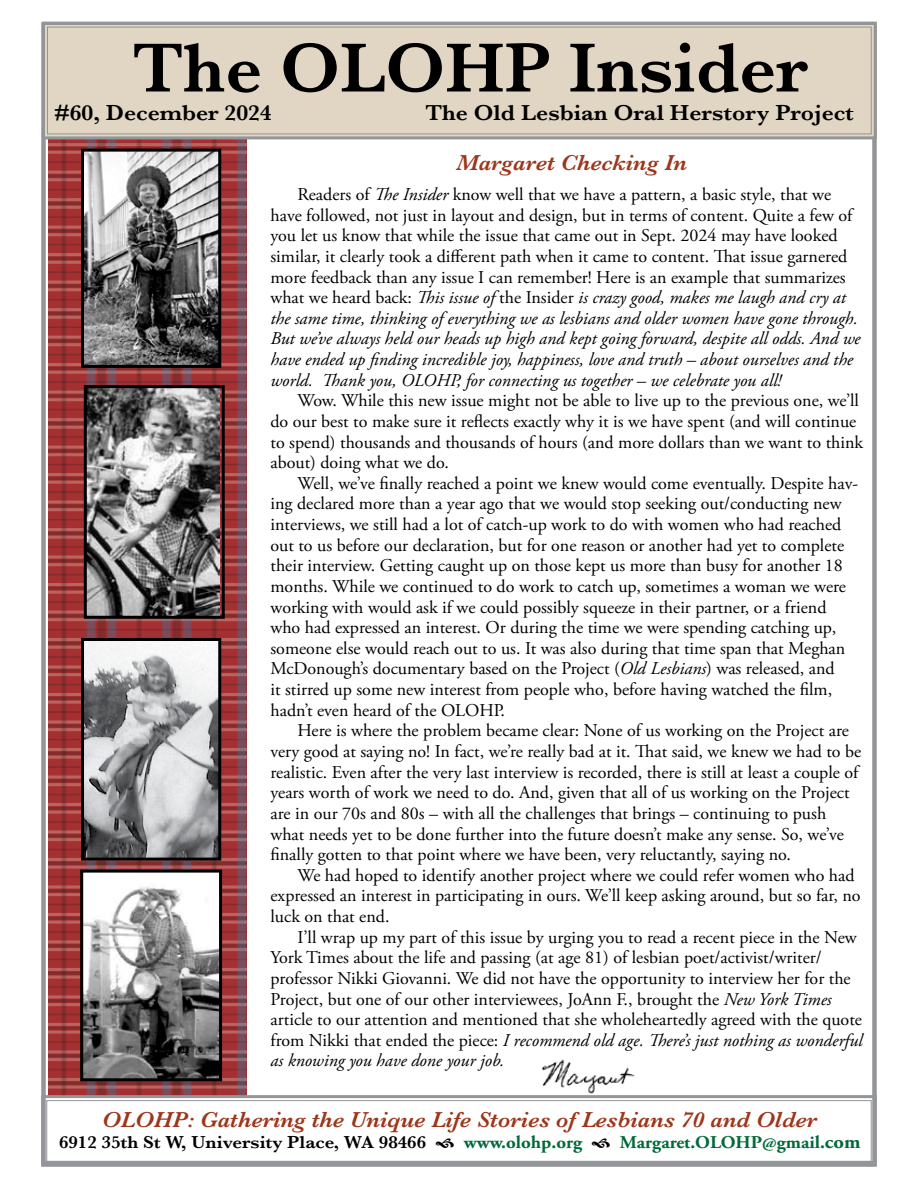
<style>
.page{position:relative;width:918px;height:1188px;background:#fff}
.page>*{position:absolute;margin:0;border:0;box-sizing:border-box;transform-origin:0 0}
.t1{font:600 72px "Baskerville";color:#000}
.t2{font:italic 600 22.5px "Baskerville";color:#9d361a;scale:1.05 1}
.t3{font:600 22.5px "Baskerville";color:#000;scale:1.05 1}
.t4{font:18px/20.7px "Adobe Garamond Pro";color:#000}
.t5{font:700 18px "Adobe Garamond Pro";color:#006a39;scale:1.05 1}
.t6{font:600 18px "Baskerville";color:#000;scale:1.05 1}
.s1{font-style:italic}
.s2{font-size:19.5px}
</style>
<div class="page">
<div style="left:41px;top:22px;width:836px;height:1144px;background:#fff;border:4px solid #939598"></div>
<img style="left:541px;top:1059px;width:94px;height:35px">
<img style="left:48px;top:141px;width:198px;height:953px">
<svg style="left:41px;top:21px;width:836px;height:120px;background:#dbd0c0"></svg>
<div style="left:47px;top:27px;width:825px;height:107px;border:1px solid #939598"></div>
<svg style="left:41px;top:1094px;width:836px;height:73px"></svg>
<div style="left:46px;top:1100px;width:826px;height:62px;border:1px solid #939598"></div>
<img style="left:85px;top:153px;width:132px;height:211px">
<div style="left:81px;top:149px;width:140px;height:219px;border:3px solid #000"></div>
<img style="left:88px;top:389px;width:132px;height:226px">
<div style="left:84px;top:385px;width:141px;height:234px;border:3px solid #000"></div>
<img style="left:85px;top:642px;width:132px;height:215px">
<div style="left:81px;top:638px;width:140px;height:223px;border:3px solid #000"></div>
<img style="left:84px;top:874px;width:134px;height:203px">
<div style="left:80px;top:870px;width:142px;height:211px;border:3px solid #000"></div>
<svg style="left:436px;top:1138px;width:18px;height:10px"></svg>
<svg style="left:592px;top:1138px;width:18px;height:10px"></svg>
<h1 class="t1" style="left:132px;top:18px;width:677px">The OLOHP Insider</h1>
<p class="t3" style="left:54px;top:97px;width:209px">#60, December 2024</p>
<p class="t3" style="left:425px;top:97px;width:410px">The Old Lesbian Oral Herstory Project</p>
<p class="t2" style="left:456px;top:148px;width:222px">Margaret Checking In</p>
<p class="t4" style="left:270px;top:185px;width:592px;text-indent:27px">Readers of <span class="s1">The Insider</span> know well that we have a pattern, a basic style, that we have followed, not just in layout and design, but in terms of content. Quite a few of you let us know that while the issue that came out in Sept. 2024 may have looked similar, it clearly took a different path when it came to content. That issue garnered more feedback than any issue I can remember! Here is an example that summarizes what we heard back: <span class="s1">This issue of</span> the Insider <span class="s1">is crazy good, makes me laugh and cry at the same time, thinking of everything we as lesbians and older women have gone through.<br>But we’ve always held our heads up high and kept going forward, despite all odds. And we have ended up finding incredible joy, happiness, love and truth – about ourselves and the world. Thank you, OLOHP, for connecting us together – we celebrate you all!</span></p>
<p class="t4" style="left:270px;top:391px;width:594px;text-indent:27px">Wow. While this new issue might not be able to live up to the previous one, we’ll do our best to make sure it reflects exactly why it is we have spent (and will continue to spend) thousands and thousands of hours (and more dollars than we want to think about) doing what we do.</p>
<p class="t4" style="left:270px;top:473px;width:589px;text-indent:27px">Well, we’ve finally reached a point we knew would come eventually. Despite hav&shy;ing declared more than a year ago that we would stop seeking out/conducting new interviews, we still had a lot of catch-up work to do with women who had reached out to us before our declaration, but for one reason or another had yet to complete their interview. Getting caught up on those kept us more than busy for another 18 months. While we continued to do work to catch up, sometimes a woman we were working with would ask if we could possibly squeeze in their partner, or a friend who had expressed an interest. Or during the time we were spending catching up, someone else would reach out to us. It was also during that time span that Meghan McDonough’s documentary based on the Project (<span class="s1">Old Lesbians</span>) was released, and<br>it stirred up some new interest from people who, before having watched the film, hadn’t even heard of the OLOHP.</p>
<p class="t4" style="left:270px;top:721px;width:592px;text-indent:27px">Here is where the problem became clear: None of us working on the Project are very good at saying no! In fact, we’re really bad at it. That said, we knew we had to be realistic. Even after the very last interview is recorded, there is still at least a couple of years worth of work we need to do. And, given that all of us working on the Project are in our 70s and 80s – with all the challenges that brings – continuing to push what needs yet to be done further into the future doesn’t make any sense. So, we’ve finally gotten to that point where we have been, very reluctantly, saying no.</p>
<p class="t4" style="left:270px;top:865px;width:592px;text-indent:27px">We had hoped to identify another project where we could refer women who had expressed an interest in participating in ours. We’ll keep asking around, but so far, no luck on that end.</p>
<p class="t4" style="left:270px;top:927px;width:594px;text-indent:27px">I’ll wrap up my part of this issue by urging you to read a recent piece in the New York Times about the life and passing (at age 81) of lesbian poet/activist/writer/ professor Nikki Giovanni. We did not have the opportunity to interview her for the Project, but one of our other interviewees, JoAnn F., brought the <span class="s1">New York Times </span>article to our attention and mentioned that she wholeheartedly agreed with the quote from Nikki that ended the piece: <span class="s1">I recommend old age. There’s just nothing as wonderful as knowing you have done your job.</span></p>
<p class="t2" style="left:102px;top:1104px;width:682px">OLOHP: Gathering the Unique Life Stories of Lesbians 70 and Older</p>
<p class="t6" style="left:59px;top:1130px;width:351px">6912 35th St W, University Place, WA 98466</p>
<p class="t5" style="left:464px;top:1132px;width:114px">www.olohp.org</p>
<p class="t5" style="left:620px;top:1132px;width:231px">Margaret.OLOHP@gmail.<span class="s2">com</span></p>
</div>
